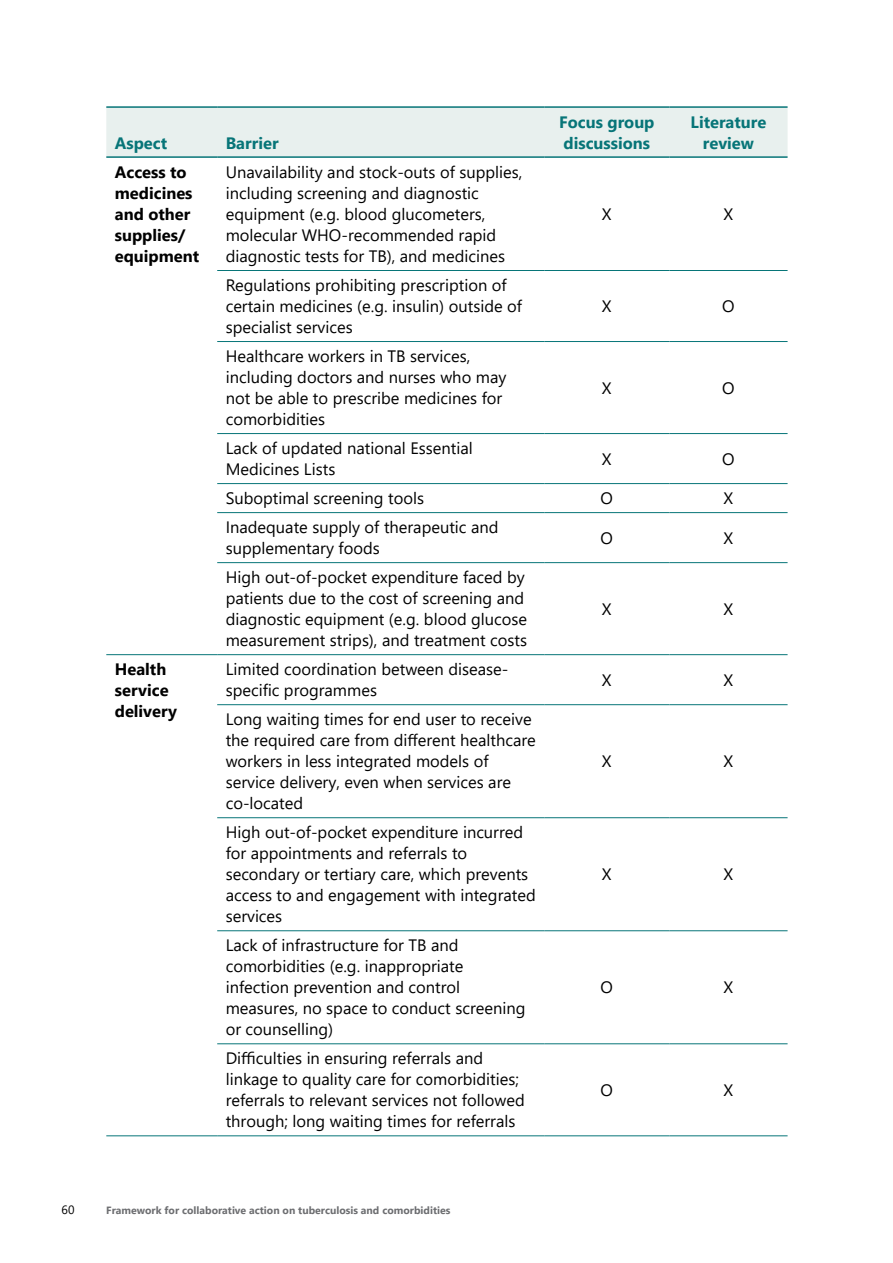
<style>
.page{position:relative;width:893px;height:1263px;background:#fff}
.page>*{position:absolute;margin:0;border:0;box-sizing:border-box;transform-origin:0 0}
.Table-body{font:16.5px/21px "Segoe UI";color:#000}
.Table-body-2{font:700 16.5px/21px "Segoe UI";color:#000}
.Table-head{font:700 16.5px/21px "Segoe UI";color:#077578}
.t1{font:12px "Segoe UI";color:#000}
.t2{font:700 10.5px "Segoe UI";color:#6d6e71}
</style>
<div class="page">
<div style="left:106px;top:108px;width:682px;height:48px;background:#e8f0ee"></div>
<hr style="left:106px;top:106px;width:111px;height:2px;background:#077578">
<hr style="left:217px;top:106px;width:327px;height:2px;background:#077578">
<hr style="left:106px;top:156px;width:111px;height:2px;background:#077578">
<hr style="left:217px;top:156px;width:327px;height:2px;background:#077578">
<hr style="left:217px;top:270px;width:327px;height:1px;background:#077578">
<hr style="left:544px;top:270px;width:125px;height:1px;background:#077578">
<hr style="left:669px;top:270px;width:119px;height:1px;background:#077578">
<hr style="left:217px;top:341px;width:327px;height:1px;background:#077578">
<hr style="left:544px;top:341px;width:125px;height:1px;background:#077578">
<hr style="left:669px;top:341px;width:119px;height:1px;background:#077578">
<hr style="left:217px;top:433px;width:327px;height:1px;background:#077578">
<hr style="left:544px;top:433px;width:125px;height:1px;background:#077578">
<hr style="left:669px;top:433px;width:119px;height:1px;background:#077578">
<hr style="left:217px;top:483px;width:327px;height:1px;background:#077578">
<hr style="left:544px;top:483px;width:125px;height:1px;background:#077578">
<hr style="left:669px;top:483px;width:119px;height:1px;background:#077578">
<hr style="left:217px;top:512px;width:327px;height:1px;background:#077578">
<hr style="left:544px;top:512px;width:125px;height:1px;background:#077578">
<hr style="left:669px;top:512px;width:119px;height:1px;background:#077578">
<hr style="left:217px;top:562px;width:327px;height:1px;background:#077578">
<hr style="left:544px;top:562px;width:125px;height:1px;background:#077578">
<hr style="left:669px;top:562px;width:119px;height:1px;background:#077578">
<hr style="left:217px;top:654px;width:327px;height:1px;background:#077578">
<hr style="left:544px;top:654px;width:125px;height:1px;background:#077578">
<hr style="left:669px;top:654px;width:119px;height:1px;background:#077578">
<hr style="left:217px;top:704px;width:327px;height:1px;background:#077578">
<hr style="left:544px;top:704px;width:125px;height:1px;background:#077578">
<hr style="left:669px;top:704px;width:119px;height:1px;background:#077578">
<hr style="left:217px;top:817px;width:327px;height:1px;background:#077578">
<hr style="left:544px;top:817px;width:125px;height:1px;background:#077578">
<hr style="left:669px;top:817px;width:119px;height:1px;background:#077578">
<hr style="left:217px;top:930px;width:327px;height:1px;background:#077578">
<hr style="left:544px;top:930px;width:125px;height:1px;background:#077578">
<hr style="left:669px;top:930px;width:119px;height:1px;background:#077578">
<hr style="left:217px;top:1043px;width:327px;height:1px;background:#077578">
<hr style="left:544px;top:1043px;width:125px;height:1px;background:#077578">
<hr style="left:669px;top:1043px;width:119px;height:1px;background:#077578">
<hr style="left:217px;top:1135px;width:327px;height:1px;background:#077578">
<hr style="left:544px;top:1135px;width:125px;height:1px;background:#077578">
<hr style="left:669px;top:1135px;width:119px;height:1px;background:#077578">
<hr style="left:544px;top:106px;width:125px;height:2px;background:#077578">
<hr style="left:669px;top:106px;width:119px;height:2px;background:#077578">
<hr style="left:544px;top:156px;width:125px;height:2px;background:#077578">
<hr style="left:669px;top:156px;width:119px;height:2px;background:#077578">
<hr style="left:106px;top:654px;width:111px;height:1px;background:#077578">
<hr style="left:106px;top:1135px;width:111px;height:1px;background:#077578">
<p class="Table-head" style="left:115px;top:131px;width:54px">Aspect</p>
<p class="Table-head" style="left:226px;top:131px;width:54px">Barrier</p>
<p class="Table-body-2" style="left:115px;top:160px;width:86px">Access to medicines and other supplies/ equipment</p>
<p class="Table-body" style="left:226px;top:160px;width:298px">Unavailability and stock-outs of supplies, including screening and diagnostic equipment (e.g. blood glucometers, molecular WHO-recommended rapid diagnostic tests for TB), and medicines</p>
<p class="Table-body" style="left:226px;top:273px;width:298px">Regulations prohibiting prescription of certain medicines (e.g. insulin) outside of specialist services</p>
<p class="Table-body" style="left:226px;top:344px;width:282px">Healthcare workers in TB services, including doctors and nurses who may not be able to prescribe medicines for comorbidities</p>
<p class="Table-head" style="left:559px;top:110px;width:97px">Focus group discussions</p>
<p class="Table-head" style="left:691px;top:110px;width:77px;text-align:center">Literature review</p>
<p class="Table-body" style="left:602px;top:202px;width:11px">X</p>
<p class="Table-body" style="left:724px;top:202px;width:11px">X</p>
<p class="Table-body" style="left:602px;top:294px;width:11px">X</p>
<p class="Table-body" style="left:722px;top:294px;width:14px">O</p>
<p class="Table-body" style="left:602px;top:376px;width:11px">X</p>
<p class="Table-body" style="left:722px;top:376px;width:14px">O</p>
<p class="Table-body" style="left:226px;top:436px;width:249px">Lack of updated national Essential<br>Medicines Lists</p>
<p class="Table-body" style="left:602px;top:447px;width:11px">X</p>
<p class="Table-body" style="left:722px;top:447px;width:14px">O</p>
<p class="Table-body" style="left:226px;top:486px;width:200px">Suboptimal screening tools</p>
<p class="Table-body" style="left:601px;top:486px;width:14px">O</p>
<p class="Table-body" style="left:724px;top:486px;width:11px">X</p>
<p class="Table-body" style="left:226px;top:515px;width:274px">Inadequate supply of therapeutic and supplementary foods</p>
<p class="Table-body" style="left:601px;top:526px;width:14px">O</p>
<p class="Table-body" style="left:724px;top:526px;width:11px">X</p>
<p class="Table-body" style="left:226px;top:565px;width:303px">High out-of-pocket expenditure faced by patients due to the cost of screening and diagnostic equipment (e.g. blood glucose measurement strips), and treatment costs</p>
<p class="Table-body" style="left:602px;top:597px;width:11px">X</p>
<p class="Table-body" style="left:724px;top:597px;width:11px">X</p>
<p class="Table-body-2" style="left:115px;top:657px;width:64px">Health service delivery</p>
<p class="Table-body" style="left:226px;top:657px;width:284px">Limited coordination between disease&shy;specific programmes</p>
<p class="Table-body" style="left:602px;top:668px;width:11px">X</p>
<p class="Table-body" style="left:724px;top:668px;width:11px">X</p>
<p class="Table-body" style="left:226px;top:707px;width:312px">Long waiting times for end user to receive the required care from different healthcare workers in less integrated models of service delivery, even when services are co-located</p>
<p class="Table-body" style="left:602px;top:749px;width:11px">X</p>
<p class="Table-body" style="left:724px;top:749px;width:11px">X</p>
<p class="Table-body" style="left:226px;top:820px;width:312px">High out-of-pocket expenditure incurred for appointments and referrals to secondary or tertiary care, which prevents access to and engagement with integrated services</p>
<p class="Table-body" style="left:226px;top:933px;width:301px">Lack of infrastructure for TB and comorbidities (e.g. inappropriate infection prevention and control measures, no space to conduct screening or counselling)</p>
<p class="Table-body" style="left:226px;top:1046px;width:301px">Difficulties in ensuring referrals and linkage to quality care for comorbidities; referrals to relevant services not followed through; long waiting times for referrals</p>
<p class="t1" style="left:62px;top:1198px;width:14px">60</p>
<p class="t2" style="left:106px;top:1200px;width:346px">Framework for collaborative action on tuberculosis and comorbidities</p>
<p class="Table-body" style="left:602px;top:862px;width:11px">X</p>
<p class="Table-body" style="left:724px;top:862px;width:11px">X</p>
<p class="Table-body" style="left:601px;top:975px;width:14px">O</p>
<p class="Table-body" style="left:724px;top:975px;width:11px">X</p>
<p class="Table-body" style="left:601px;top:1078px;width:14px">O</p>
<p class="Table-body" style="left:724px;top:1078px;width:11px">X</p>
</div>
